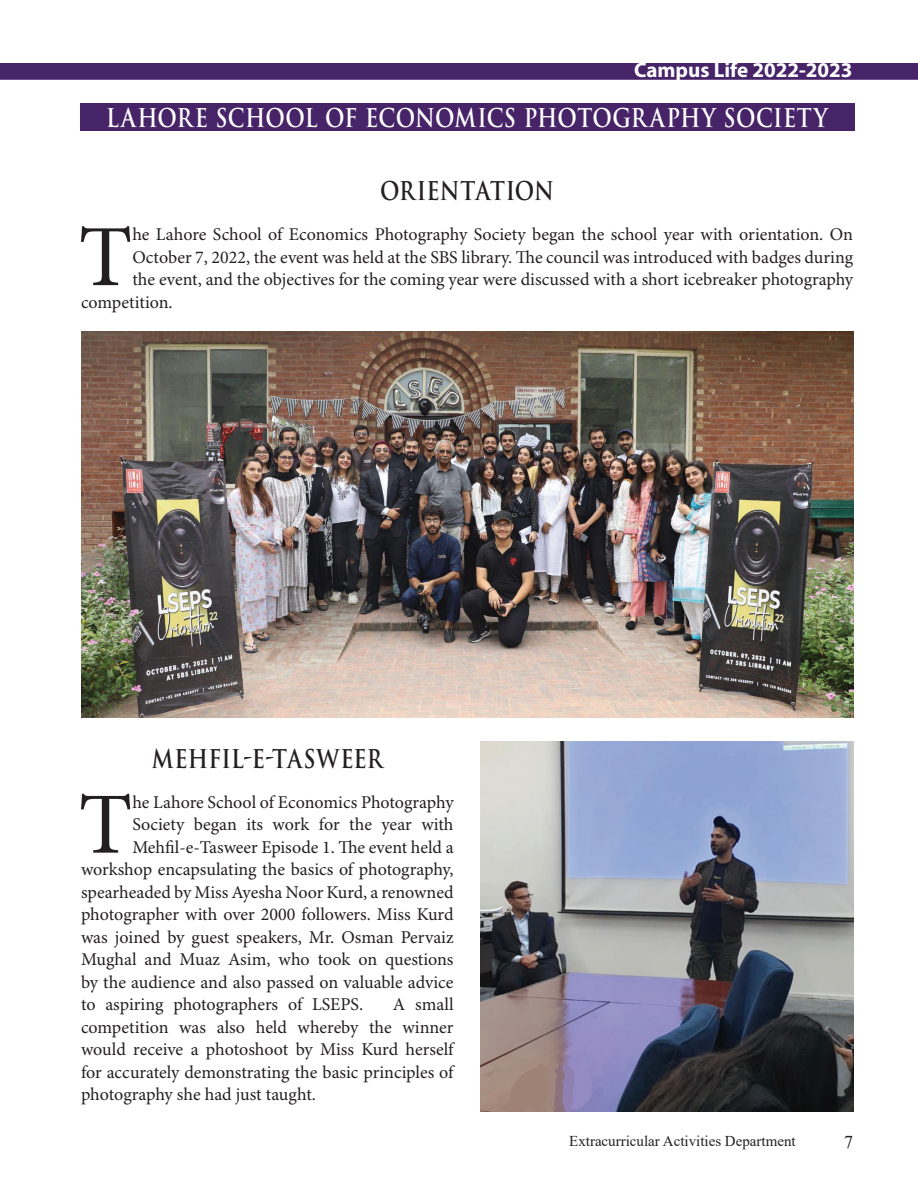
<style>
.page{position:relative;width:918px;height:1202px;background:#fff}
.page>*{position:absolute;margin:0;border:0;box-sizing:border-box;transform-origin:0 0}
.t1{font:87.3px "Minion Pro";color:#231f20}
.t2{font:700 25.2px "Trajan Pro";letter-spacing:.015em;color:#fff;scale:.83 1}
.t3{font:700 25.2px "Trajan Pro";letter-spacing:.005em;color:#231f20;scale:.83 1}
.t4{font:700 21px "Myriad Pro";color:#fff}
.t5{font:18px/22.5px "Minion Pro";letter-spacing:-.005em;color:#231f20;text-align:justify}
.t6{font:18px "Times New Roman";color:#231f20}
.t7{font:15px "Times New Roman";color:#231f20}
</style>
<div class="page">
<div style="left:0;top:63px;width:918px;height:17px;background:#472468"></div>
<div style="left:80px;top:104px;width:775px;height:27px;background:#472468"></div>
<img style="left:81px;top:331px;width:772px;height:386px">
<img style="left:481px;top:741px;width:372px;height:370px">
<p class="t4" style="left:634px;top:56px;width:220px">Campus Life 2022-2023</p>
<h2 class="t2" style="left:106px;top:102px;width:871px">LAHORE SCHOOL OF ECONOMICS PHOTOGR APHY SOCIETY</h2>
<h2 class="t3" style="left:380px;top:175px;width:211px">ORIENTATION</h2>
<h1 class="t1" style="left:79px;top:205px;width:55px">T</h1>
<p class="t5" style="left:132px;top:224px;width:722px">he Lahore School of Economics Photography Society began the school year with orientation. On</p>
<p class="t5" style="left:132px;top:246px;width:722px">October 7, 2022, the event was held at the SBS library. The council was introduced with badges during</p>
<p class="t5" style="left:132px;top:269px;width:722px">the event, and the objectives for the coming year were discussed with a short icebreaker photography</p>
<p class="t5" style="left:81px;top:291px;width:93px">competition.</p>
<h2 class="t3" style="left:152px;top:743px;width:279px">MEHFIL-E-TASWEER</h2>
<h1 class="t1" style="left:79px;top:772px;width:55px">T</h1>
<p class="t5" style="left:132px;top:791px;width:323px">he Lahore School of Economics Photography</p>
<p class="t5" style="left:132px;top:814px;width:323px">Society began its work for the year with</p>
<p class="t5" style="left:132px;top:836px;width:323px">Mehfil-e-Tasweer Episode 1. The event held a</p>
<p class="t5" style="left:81px;top:859px;width:374px">workshop encapsulating the basics of photography,</p>
<p class="t5" style="left:81px;top:881px;width:374px">spearheaded by Miss Ayesha Noor Kurd, a renowned</p>
<p class="t5" style="left:81px;top:904px;width:374px">photographer with over 2000 followers. Miss Kurd</p>
<p class="t5" style="left:81px;top:926px;width:374px">was joined by guest speakers, Mr. Osman Pervaiz</p>
<p class="t5" style="left:81px;top:949px;width:374px">Mughal and Muaz Asim, who took on questions</p>
<p class="t5" style="left:81px;top:971px;width:374px">by the audience and also passed on valuable advice</p>
<p class="t5" style="left:81px;top:994px;width:284px">to aspiring photographers of LSEPS.</p>
<p class="t5" style="left:81px;top:994px;width:374px;text-indent:312px">A small competition was also held whereby the winner would receive a photoshoot by Miss Kurd herself for accurately demonstrating the basic principles of photography she had just taught.</p>
<p class="t7" style="left:569px;top:1130px;width:228px">Extracurricular Activities Department</p>
<p class="t6" style="left:844px;top:1129px;width:10px">7</p>
</div>
